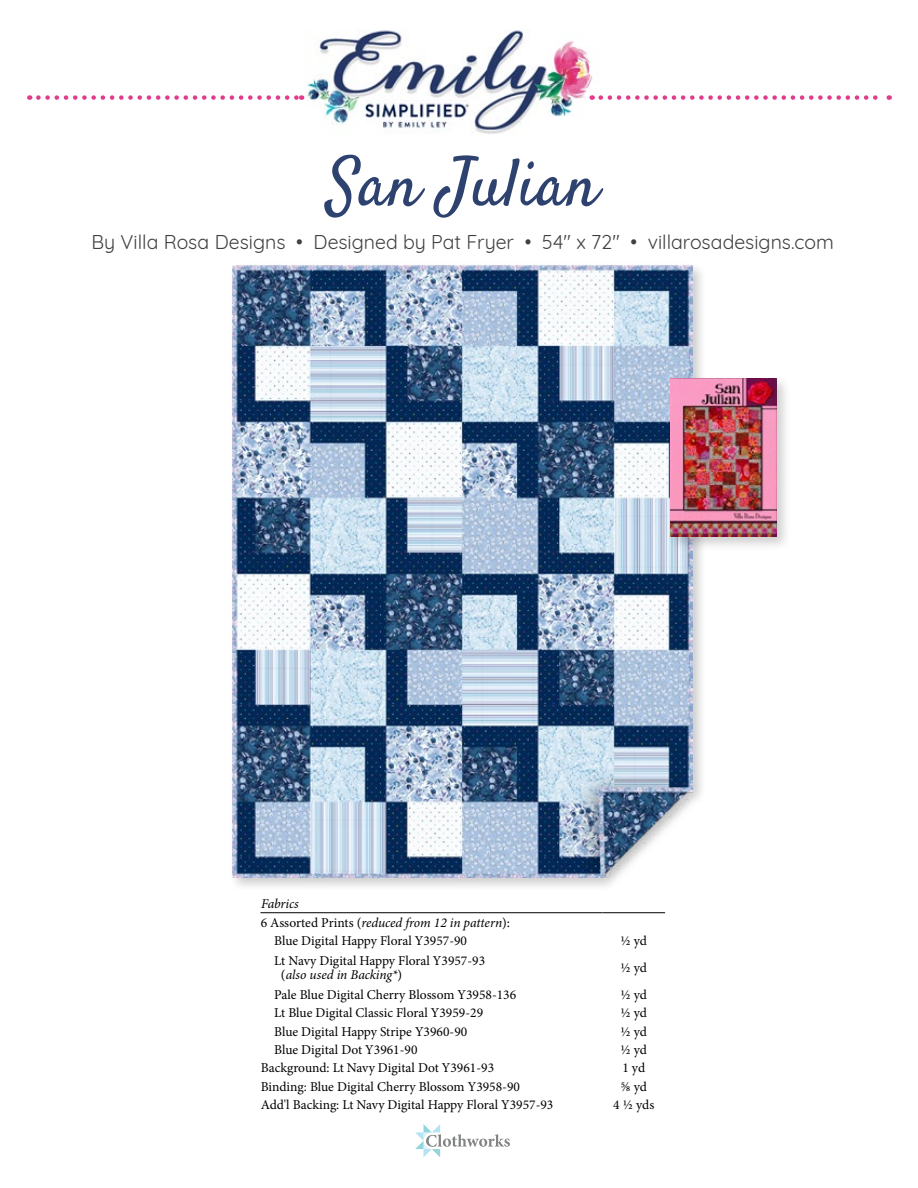
<style>
.page{position:relative;width:918px;height:1188px;background:#fff}
.page>*{position:absolute;margin:0;border:0;box-sizing:border-box;transform-origin:0 0}
.t1{font:67.5px "Satisfy";color:#2e426f}
.t2{font:19.5px "Quicksand";color:#404040}
.t3{font:13.5px/13.5px "Minion Pro";color:#000}
.t4{font:italic 13.5px "Minion Pro";letter-spacing:-.005em;color:#000}
.s1{font-style:normal}
.s2{font-weight:500;font-style:normal}
.s3{font-weight:500}
.s4{font-style:italic}
</style>
<div class="page">
<img style="left:302px;top:30px;width:299px;height:104px">
<div style="left:229px;top:262px;width:478px;height:630px;background:#000;opacity:.2"></div>
<img style="left:233px;top:266px;width:460px;height:611px">
<hr style="left:260px;top:912px;width:343px;height:1px;background:#000">
<hr style="left:603px;top:912px;width:62px;height:1px;background:#000">
<svg style="left:38px;top:95px;width:264px;height:5px"></svg>
<svg style="left:601px;top:95px;width:289px;height:5px"></svg>
<svg style="left:415px;top:1124px;width:95px;height:33px"></svg>
<div style="left:667px;top:374px;width:125px;height:178px;background:#000;opacity:.2"></div>
<img style="left:671px;top:378px;width:105px;height:158px">
<h1 class="t1" style="left:327px;top:142px;width:272px">San Julian</h1>
<h2 class="t2" style="left:91px;top:227px;width:744px">By Villa Rosa Designs • Designed by Pat Fryer • 54" x 72" • villarosadesigns.com</h2>
<p class="t4" style="left:261px;top:895px;width:39px">Fabrics</p>
<p class="t4" style="left:261px;top:913px;width:251px"><span class="s1">6 Assorted Prints</span> <span class="s2">(</span>reduced from 12 in pattern<span class="s2">):</span></p>
<p class="t3" style="left:274px;top:934px;width:194px">Blue Digital Happy Floral Y3957-90</p>
<p class="t3" style="left:621px;top:934px;width:28px">½ yd</p>
<p class="t3" style="left:281px;top:954px;width:206px;text-indent:-7px">Lt Navy Digital Happy Floral Y3957-93 <span class="s3">(</span><span class="s4">also used in Backing*</span><span class="s3">)</span></p>
<p class="t3" style="left:621px;top:961px;width:28px">½ yd</p>
<p class="t3" style="left:274px;top:988px;width:244px">Pale Blue Digital Cherry Blossom Y3958-136</p>
<p class="t3" style="left:621px;top:988px;width:28px">½ yd</p>
<p class="t3" style="left:274px;top:1006px;width:210px">Lt Blue Digital Classic Floral Y3959-29</p>
<p class="t3" style="left:621px;top:1006px;width:28px">½ yd</p>
<p class="t3" style="left:274px;top:1025px;width:195px">Blue Digital Happy Stripe Y3960-90</p>
<p class="t3" style="left:621px;top:1025px;width:28px">½ yd</p>
<p class="t3" style="left:274px;top:1043px;width:145px">Blue Digital Dot Y3961-90</p>
<p class="t3" style="left:621px;top:1043px;width:28px">½ yd</p>
<p class="t3" style="left:261px;top:1061px;width:235px">Background: Lt Navy Digital Dot Y3961-93</p>
<p class="t3" style="left:622px;top:1061px;width:24px">1 yd</p>
<p class="t3" style="left:261px;top:1080px;width:261px">Binding: Blue Digital Cherry Blossom Y3958-90</p>
<p class="t3" style="left:621px;top:1080px;width:28px">⅝ yd</p>
<p class="t3" style="left:261px;top:1098px;width:294px">Add'l Backing: Lt Navy Digital Happy Floral Y3957-93</p>
<p class="t3" style="left:613px;top:1098px;width:43px">4 ½ yds</p>
</div>
